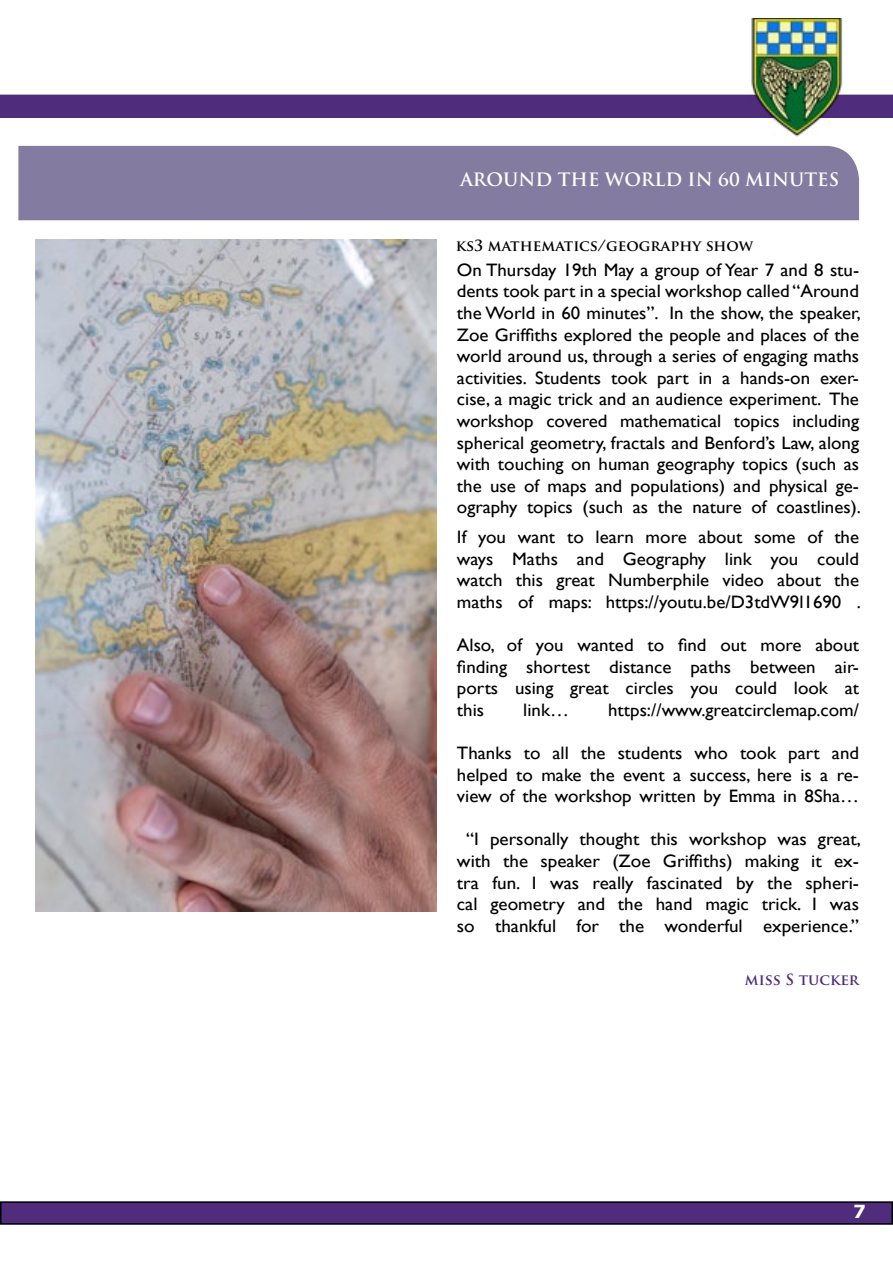
<style>
.page{position:relative;width:893px;height:1263px;background:#fff}
.page>*{position:absolute;margin:0;border:0;box-sizing:border-box;transform-origin:0 0}
.t1{font:18px/21.6px "Gill Sans";color:#000;text-align:justify;scale:1.05 1}
.t2{font:18px/21.6px "Gill Sans";color:#000;text-align:center;scale:1.06 1}
.t3{font:700 18px "Trajan Pro";color:#fff}
.t4{font:700 18px "Verdana";color:#fff}
.t5{font:700 15px "Trajan Pro";color:#000}
.t6{font:700 15px "Trajan Pro";color:#502c7c}
</style>
<div class="page">
<div style="left:1px;top:95px;width:891px;height:22px;background:#502c7c"></div>
<div style="left:0;top:95px;width:893px;height:23px;border:2px solid #502c7c"></div>
<img style="left:735px;top:18px;width:124px;height:119px">
<div style="left:1px;top:1202px;width:891px;height:22px;background:#502c7c"></div>
<div style="left:0;top:1201px;width:893px;height:24px;border:2px solid #000"></div>
<div style="left:18px;top:146px;width:841px;height:74px;background:#847ba1"></div>
<img style="left:35px;top:240px;width:402px;height:671px">
<p class="t3" style="left:460px;top:168px;width:380px">AROUND THE WORLD IN 60 MINUTES</p>
<p class="t5" style="left:456px;top:236px;width:299px">ks3 mathematics/geography show</p>
<p class="t1" style="left:457px;top:259px;width:386px">On Thursday 19th May a group of Year 7 and 8 stu&shy;dents took part in a special workshop called “Around the World in 60 minutes”. In the show, the speaker, Zoe Griffiths explored the people and places of the world around us, through a series of engaging maths activities. Students took part in a hands-on exer&shy;cise, a magic trick and an audience experiment. The workshop covered mathematical topics including spherical geometry, fractals and Benford’s Law, along with touching on human geography topics (such as the use of maps and populations) and physical ge&shy;ography topics (such as the nature of coastlines).</p>
<p class="t1" style="left:457px;top:526px;width:386px">If you want to learn more about some of the ways Maths and Geography link you could watch this great Numberphile video about the maths of maps: https://youtu.be/D3tdW9l1690 .</p>
<p class="t1" style="left:457px;top:634px;width:385px">Also, of you wanted to find out more about finding shortest distance paths between air&shy;ports using great circles you could look at this</p>
<p class="t1" style="left:523px;top:699px;width:45px">link…</p>
<p class="t1" style="left:608px;top:699px;width:240px">https://www.greatcirclemap.com/</p>
<p class="t1" style="left:457px;top:742px;width:385px">Thanks to all the students who took part and helped to make the event a success, here is a re&shy;view of the workshop written by Emma in 8Sha…</p>
<p class="t2" style="left:457px;top:829px;width:383px">“I personally thought this workshop was great, with the speaker (Zoe Griffiths) making it ex&shy;tra fun. I was really fascinated by the spheri&shy;cal geometry and the hand magic trick. I was so thankful for the wonderful experience.”</p>
<p class="t6" style="left:745px;top:971px;width:116px">miss S tucker</p>
<p class="t4" style="left:853px;top:1199px;width:14px">7</p>
</div>
